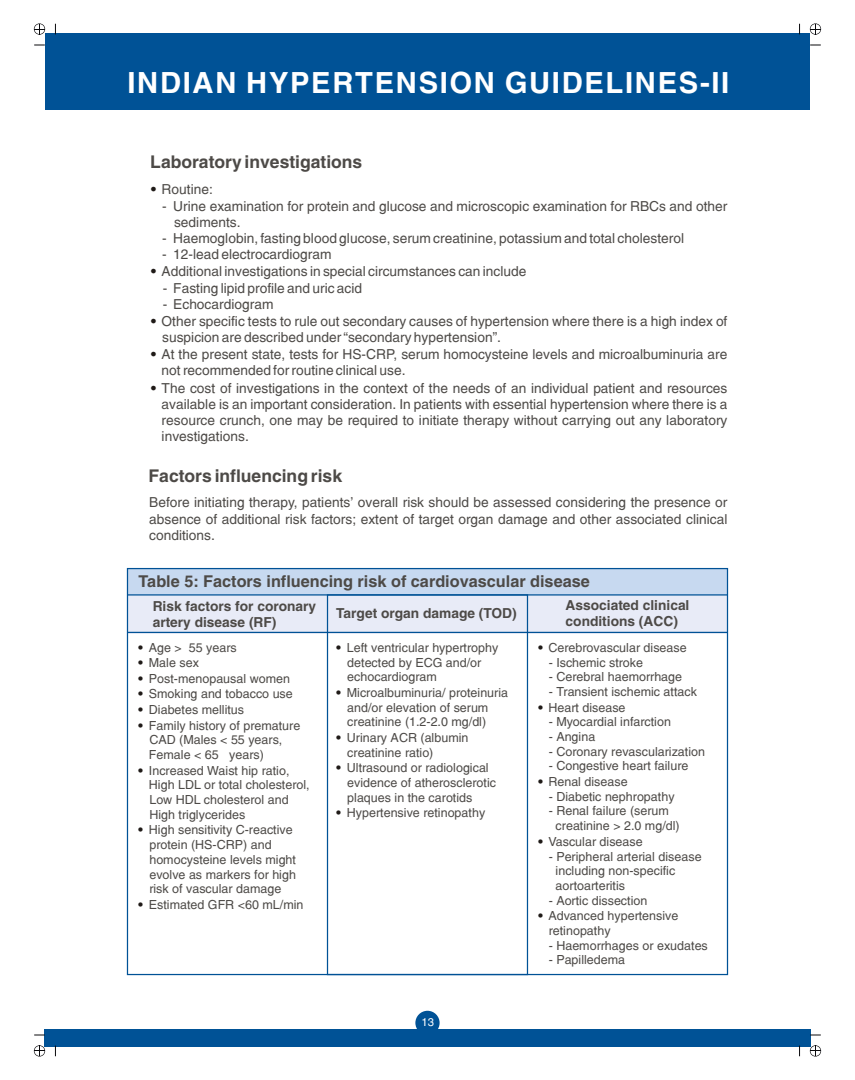
<style>
.page{position:relative;width:855px;height:1080px;background:#fff}
.page>*{position:absolute;margin:0;border:0;box-sizing:border-box;transform-origin:0 0}
.t1{font:700 29.12px "Switzerland";letter-spacing:.06em;color:#fff}
.t2{font:700 17.5px "Switzerland";color:#4d4a47}
.t3{font:700 16.25px "Switzerland";color:#4d4a47}
.t4{font:13.75px/16.2px "Switzerland";color:#4d4a47}
.t5{font:700 13.75px/16.4px "Switzerland";color:#4d4a47}
.t6{font:12.5px/14.8px "Switzerland";color:#4d4a47}
.t7{font:11.25px "Switzerland";color:#fff}
.s1{font-weight:900;color:#1f1a17}
</style>
<div class="page">
<div style="left:45px;top:33px;width:765px;height:76px;background:#005296"></div>
<div style="left:44px;top:1029px;width:767px;height:18px;background:#005296"></div>
<svg style="left:34px;top:1045px;width:11px;height:12px"></svg>
<svg style="left:810px;top:1045px;width:11px;height:12px"></svg>
<svg style="left:810px;top:23px;width:11px;height:12px"></svg>
<svg style="left:34px;top:23px;width:11px;height:12px"></svg>
<div style="left:415px;top:1011px;width:25px;height:24px;background:#005296;border-radius:50%"></div>
<div style="left:127px;top:595px;width:601px;height:38px;background:#e8ebf7"></div>
<div style="left:127px;top:568px;width:601px;height:26px;background:#c7d9f0"></div>
<hr style="left:127px;top:594px;width:601px;height:2px;background:#005296">
<div style="left:327px;top:594px;width:201px;height:381px;border:1px solid #005296"></div>
<hr style="left:127px;top:632px;width:601px;height:1px;background:#005296">
<h1 class="t1" style="left:128px;top:65px;width:603px">INDIAN HYPERTENSION GUIDELINES-II</h1>
<h2 class="t2" style="left:150px;top:151px;width:214px">Laboratory investigations</h2>
<p class="t4" style="left:150px;top:183px;width:64px"><span class="s1">•</span> Routine:</p>
<p class="t4" style="left:174px;top:200px;width:555px;text-indent:-12px">- Urine examination for protein and glucose and microscopic examination for RBCs and other sediments.</p>
<p class="t4" style="left:162px;top:232px;width:524px">- Haemoglobin, fasting blood glucose, serum creatinine, potassium and total cholesterol</p>
<p class="t4" style="left:162px;top:248px;width:171px">- 12-lead electrocardiogram</p>
<p class="t4" style="left:150px;top:265px;width:378px"><span class="s1">•</span> Additional investigations in special circumstances can include</p>
<p class="t4" style="left:163px;top:281px;width:201px">- Fasting lipid profile and uric acid</p>
<p class="t4" style="left:163px;top:298px;width:112px">- Echocardiogram</p>
<p class="t4" style="left:162px;top:315px;width:567px;text-indent:-12px"><span class="s1">•</span> Other specific tests to rule out secondary causes of hypertension where there is a high index of suspicion are described under “secondary hypertension”.</p>
<p class="t4" style="left:162px;top:348px;width:567px;text-indent:-11px"><span class="s1">•</span> At the present state, tests for HS-CRP, serum homocysteine levels and microalbuminuria are not recommended for routine clinical use.</p>
<p class="t4" style="left:162px;top:381px;width:567px;text-align:justify;text-indent:-11px"><span class="s1">•</span> The cost of investigations in the context of the needs of an individual patient and resources available is an important consideration. In patients with essential hypertension where there is a resource crunch, one may be required to initiate therapy without carrying out any laboratory investigations.</p>
<h2 class="t2" style="left:149px;top:465px;width:195px">Factors influencing risk</h2>
<p class="t4" style="left:149px;top:496px;width:580px;text-align:justify">Before initiating therapy, patients' overall risk should be assessed considering the presence or absence of additional risk factors; extent of target organ damage and other associated clinical conditions.</p>
<h3 class="t3" style="left:139px;top:572px;width:453px">Table 5: Factors influencing risk of cardiovascular disease</h3>
<p class="t5" style="left:153px;top:600px;width:165px">Risk factors for coronary artery disease (RF)</p>
<p class="t6" style="left:138px;top:642px;width:101px"><span class="s1">•</span> Age &gt; 55 years</p>
<p class="t6" style="left:138px;top:657px;width:63px"><span class="s1">•</span> Male sex</p>
<p class="t6" style="left:138px;top:673px;width:154px"><span class="s1">•</span> Post-menopausal women</p>
<p class="t6" style="left:138px;top:688px;width:157px"><span class="s1">•</span> Smoking and tobacco use</p>
<p class="t6" style="left:138px;top:704px;width:108px"><span class="s1">•</span> Diabetes mellitus</p>
<p class="t6" style="left:138px;top:719px;width:164px"><span class="s1">•</span> Family history of premature</p>
<p class="t6" style="left:138px;top:764px;width:153px"><span class="s1">•</span> Increased Waist hip ratio,</p>
<p class="t6" style="left:149px;top:734px;width:135px">CAD (Males &lt; 55 years,<br>Female &lt; 65 years)</p>
<p class="t6" style="left:149px;top:779px;width:162px">High LDL or total cholesterol,<br>Low HDL cholesterol and<br>High triglycerides</p>
<p class="t6" style="left:149px;top:839px;width:148px">protein (HS-CRP) and homocysteine levels might evolve as markers for high risk of vascular damage</p>
<p class="t6" style="left:138px;top:824px;width:157px"><span class="s1">•</span> High sensitivity C-reactive</p>
<p class="t6" style="left:138px;top:899px;width:167px"><span class="s1">•</span> Estimated GFR &lt;60 mL/min</p>
<p class="t5" style="left:336px;top:606px;width:182px">Target organ damage (TOD)</p>
<p class="t6" style="left:335px;top:642px;width:164px"><span class="s1">•</span> Left ventricular hypertrophy</p>
<p class="t6" style="left:335px;top:687px;width:174px"><span class="s1">•</span> Microalbuminuria/ proteinuria</p>
<p class="t6" style="left:335px;top:732px;width:135px"><span class="s1">•</span> Urinary ACR (albumin</p>
<p class="t6" style="left:335px;top:762px;width:155px"><span class="s1">•</span> Ultrasound or radiological</p>
<p class="t6" style="left:335px;top:807px;width:151px"><span class="s1">•</span> Hypertensive retinopathy</p>
<p class="t6" style="left:347px;top:656px;width:136px">detected by ECG and/or echocardiogram</p>
<p class="t6" style="left:347px;top:701px;width:143px">and/or elevation of serum creatinine (1.2-2.0 mg/dl)</p>
<p class="t6" style="left:347px;top:746px;width:88px">creatinine ratio)</p>
<p class="t6" style="left:347px;top:777px;width:150px">evidence of atherosclerotic plaques in the carotids</p>
<p class="t7" style="left:421px;top:1016px;width:14px">13</p>
<p class="t5" style="left:566px;top:598px;width:125px">Associated clinical conditions (ACC)</p>
<p class="t6" style="left:537px;top:642px;width:151px"><span class="s1">•</span> Cerebrovascular disease</p>
<p class="t6" style="left:549px;top:656px;width:96px">- Ischemic stroke</p>
<p class="t6" style="left:549px;top:671px;width:135px">- Cerebral haemorrhage</p>
<p class="t6" style="left:549px;top:686px;width:150px">- Transient ischemic attack</p>
<p class="t6" style="left:549px;top:716px;width:124px">- Myocardial infarction</p>
<p class="t6" style="left:549px;top:731px;width:48px">- Angina</p>
<p class="t6" style="left:549px;top:746px;width:158px">- Coronary revascularization</p>
<p class="t6" style="left:549px;top:760px;width:141px">- Congestive heart failure</p>
<p class="t6" style="left:549px;top:791px;width:127px">- Diabetic nephropathy</p>
<p class="t6" style="left:556px;top:805px;width:126px;text-indent:-7px">- Renal failure (serum creatinine &gt; 2.0 mg/dl)</p>
<p class="t6" style="left:556px;top:850px;width:148px;text-indent:-7px">- Peripheral arterial disease including non-specific aortoarteritis</p>
<p class="t6" style="left:549px;top:894px;width:100px">- Aortic dissection</p>
<p class="t6" style="left:549px;top:925px;width:63px">retinopathy</p>
<p class="t6" style="left:549px;top:940px;width:161px">- Haemorrhages or exudates</p>
<p class="t6" style="left:549px;top:954px;width:78px">- Papilledema</p>
<p class="t6" style="left:537px;top:701px;width:90px"><span class="s1">•</span> Heart disease</p>
<p class="t6" style="left:537px;top:776px;width:92px"><span class="s1">•</span> Renal disease</p>
<p class="t6" style="left:537px;top:836px;width:107px"><span class="s1">•</span> Vascular disease</p>
<p class="t6" style="left:537px;top:910px;width:143px"><span class="s1">•</span> Advanced hypertensive</p>
</div>
